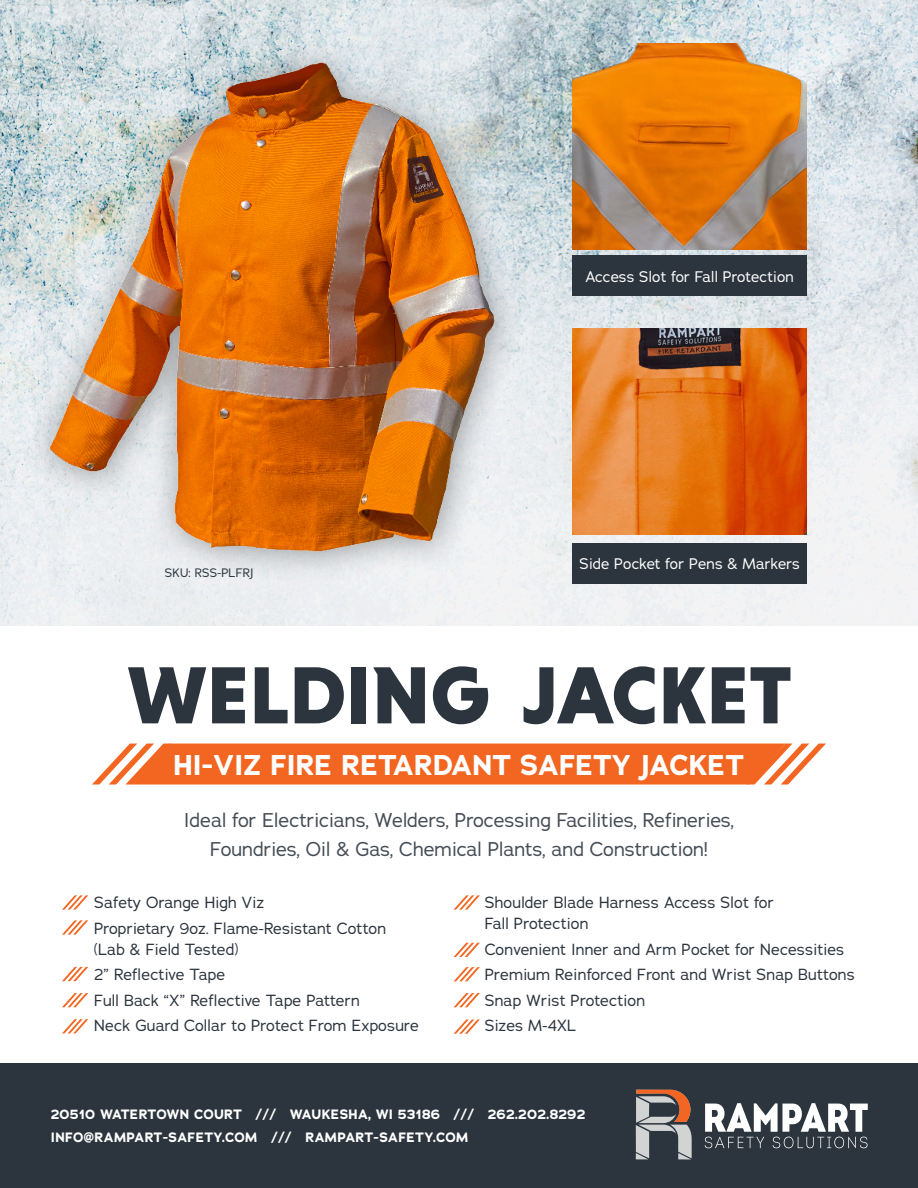
<style>
.page{position:relative;width:918px;height:1188px;background:#fff}
.page>*{position:absolute;margin:0;border:0;box-sizing:border-box;transform-origin:0 0}
.t1{font:900 82.5px "Niveau Grotesk";color:#2c353e}
.t2{font:700 28.5px "Adrianna";color:#fff}
.t3{font:19.5px/28.5px "Adrianna";color:#454d55;text-align:center}
.t4{font:15.75px/21px "Adrianna";letter-spacing:.01em;color:#2c353e}
.t5{font:15px "Adrianna";letter-spacing:.01em;color:#fff}
.t6{font:700 13.5px/22.5px "Adrianna";letter-spacing:.02em;color:#fff}
.t7{font:12px "Adrianna";letter-spacing:.01em;color:#2c353e}
</style>
<div class="page">
<img style="left:0;top:0;width:918px;height:626px">
<div style="left:0;top:1064px;width:918px;height:124px;background:#2c353e"></div>
<svg style="left:636px;top:1090px;width:56px;height:70px"></svg>
<svg style="left:705px;top:1103px;width:163px;height:45px"></svg>
<img style="left:572px;top:44px;width:235px;height:205px">
<img style="left:572px;top:329px;width:235px;height:206px">
<div style="left:572px;top:255px;width:235px;height:41px;background:#2c353e"></div>
<div style="left:572px;top:543px;width:235px;height:41px;background:#2c353e"></div>
<div style="left:25px;top:37px;width:500px;height:546px;background:#7e8083;opacity:.75"></div>
<img style="left:44px;top:51px;width:471px;height:524px">
<svg style="left:454px;top:895px;width:26px;height:15px"></svg>
<svg style="left:454px;top:943px;width:26px;height:14px"></svg>
<svg style="left:454px;top:967px;width:26px;height:14px"></svg>
<svg style="left:454px;top:993px;width:26px;height:14px"></svg>
<svg style="left:62px;top:895px;width:26px;height:15px"></svg>
<svg style="left:62px;top:920px;width:26px;height:15px"></svg>
<svg style="left:62px;top:967px;width:26px;height:14px"></svg>
<svg style="left:62px;top:993px;width:26px;height:14px"></svg>
<svg style="left:62px;top:1019px;width:26px;height:14px"></svg>
<svg style="left:454px;top:1020px;width:26px;height:14px"></svg>
<svg style="left:92px;top:744px;width:734px;height:41px;background:#f3773a"></svg>
<p class="t7" style="left:165px;top:565px;width:90px">SKU: RSS-PLFRJ</p>
<p class="t5" style="left:585px;top:267px;width:210px">Access Slot for Fall Protection</p>
<p class="t5" style="left:580px;top:554px;width:222px">Side Pocket for Pens &amp; Markers</p>
<p class="t1" style="left:128px;top:647px;width:666px">WELDING JACKET</p>
<p class="t2" style="left:173px;top:746px;width:572px">HI-VIZ FIRE RETARDANT SAFETY JACKET</p>
<p class="t3" style="left:184px;top:806px;width:552px">Ideal for Electricians, Welders, Processing Facilities, Refineries,<br>Foundries, Oil &amp; Gas, Chemical Plants, and Construction!</p>
<p class="t4" style="left:485px;top:892px;width:291px">Shoulder Blade Harness Access Slot for<br>Fall Protection</p>
<p class="t4" style="left:485px;top:939px;width:361px">Convenient Inner and Arm Pocket for Necessities</p>
<p class="t4" style="left:485px;top:964px;width:372px">Premium Reinforced Front and Wrist Snap Buttons</p>
<p class="t4" style="left:485px;top:987px;width:162px;line-height:25.5px">Snap Wrist Protection<br>Sizes M-4XL</p>
<p class="t4" style="left:94px;top:892px;width:172px">Safety Orange High Viz</p>
<p class="t4" style="left:94px;top:918px;width:293px">Proprietary 9oz. Flame-Resistant Cotton</p>
<p class="t4" style="left:94px;top:939px;width:146px">(Lab &amp; Field Tested)</p>
<p class="t4" style="left:94px;top:964px;width:132px">2” Reflective Tape</p>
<p class="t4" style="left:94px;top:990px;width:267px">Full Back “X” Reflective Tape Pattern</p>
<p class="t4" style="left:94px;top:1015px;width:326px">Neck Guard Collar to Protect From Exposure</p>
<p class="t6" style="left:51px;top:1103px;width:536px">20510 WATERTOWN COURT /// WAUKESHA, WI 53186 /// 262.202.8292<br>INFO@RAMPART-SAFETY.COM /// RAMPART-SAFETY.COM</p>
</div>
